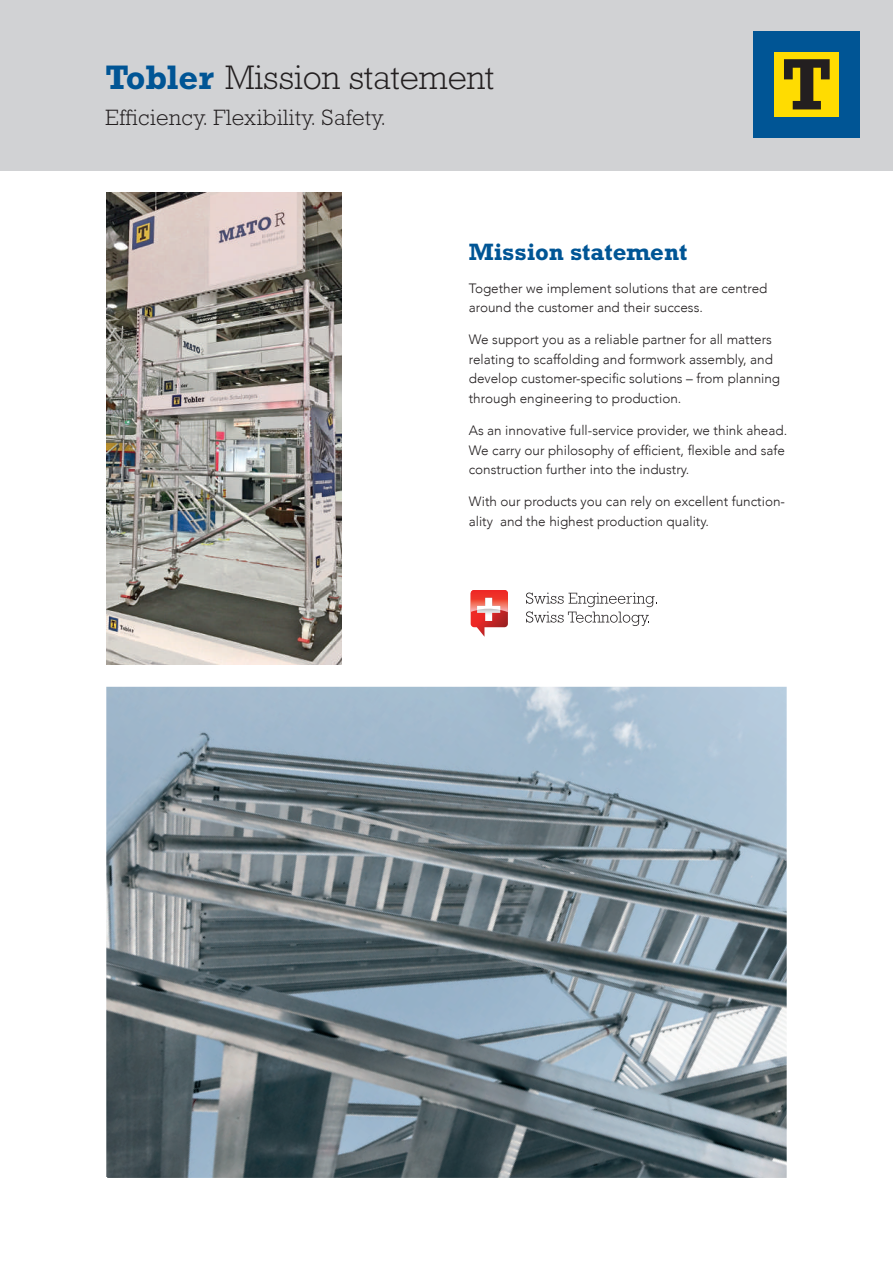
<style>
.page{position:relative;width:893px;height:1263px;background:#fff}
.page>*{position:absolute;margin:0;border:0;box-sizing:border-box;transform-origin:0 0}
.t1{font:300 34.5px "Rockwell Std";color:#231f20}
.t2{font:700 24px "Rockwell Std";color:#005595}
.t3{font:300 22.5px "Rockwell Std";letter-spacing:.02em;color:#231f20}
.t4{font:300 13.5px/19.5px "Avenir";color:#231f20}
.s1{font-weight:700;color:#005595}
</style>
<div class="page">
<img style="left:106px;top:687px;width:681px;height:491px">
<div style="left:0;top:0;width:893px;height:170px;background:#d1d2d4"></div>
<div style="left:753px;top:31px;width:107px;height:107px;background:#005595"></div>
<div style="left:774px;top:52px;width:65px;height:65px;background:#ffdc01"></div>
<svg style="left:784px;top:59px;width:46px;height:50px"></svg>
<svg style="left:471px;top:590px;width:37px;height:47px"></svg>
<svg style="left:526px;top:592px;width:131px;height:34px"></svg>
<img style="left:106px;top:192px;width:236px;height:472px">
<h1 class="t1" style="left:105px;top:57px;width:390px"><span class="s1">Tobler</span> Mission statement</h1>
<h3 class="t3" style="left:105px;top:104px;width:282px">Efficiency. Flexibility. Safety.</h3>
<h2 class="t2" style="left:469px;top:238px;width:220px">Mission statement</h2>
<p class="t4" style="left:469px;top:278px;width:300px">Together we implement solutions that are centred around the customer and their success.</p>
<p class="t4" style="left:469px;top:330px;width:313px">We support you as a reliable partner for all matters relating to scaffolding and formwork assembly, and develop customer-specific solutions – from planning through engineering to production.</p>
<p class="t4" style="left:469px;top:421px;width:320px">As an innovative full-service provider, we think ahead.<br>We carry our philosophy of efficient, flexible and safe construction further into the industry.</p>
<p class="t4" style="left:469px;top:492px;width:318px">With our products you can rely on excellent function&shy;ality and the highest production quality.</p>
</div>
